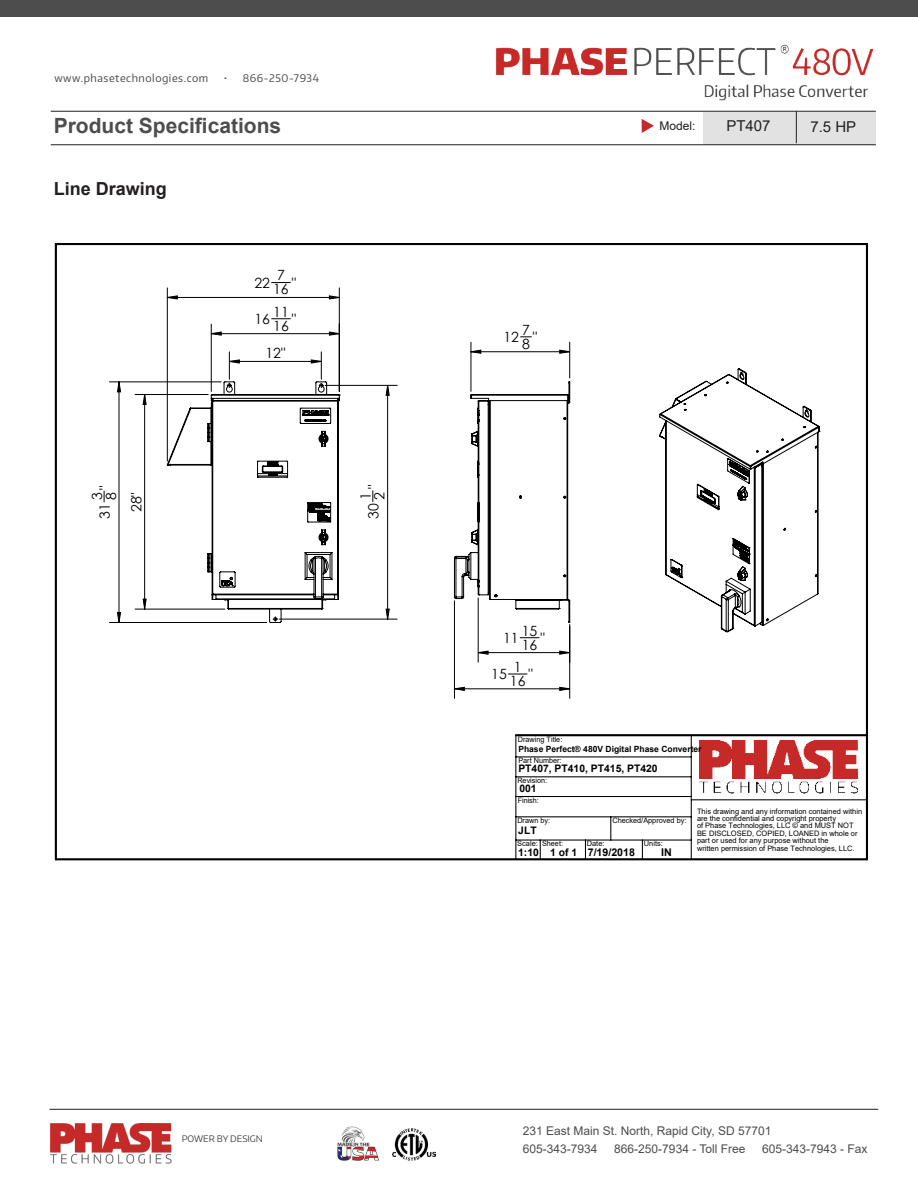
<style>
.page{position:relative;width:918px;height:1188px;background:#fff}
.page>*{position:absolute;margin:0;border:0;box-sizing:border-box;transform-origin:0 0}
.t1{font:700 21px "Arial";color:#4e4d4e}
.t2{font:700 18px "Arial";color:#231f20}
.t3{font:15px "Arial";color:#231f20}
.t4{font:14.1px/14px "Century Gothic";color:#000}
.t5{font:12px/17.7px "Arial";color:#4e4d4e}
.t6{font:12px "Arial";color:#231f20}
.t7{font:700 10.65px "Arial";color:#000}
.t8{font:10.5px "Encode Sans";letter-spacing:.05em;color:#4e4d4e}
.t9{font:700 10.35px/21.1px "Arial";color:#000}
.t10{font:9px "Encode Sans";color:#4e4d4e}
.t11{font:700 8.55px "Arial";color:#000}
.t12{font:7.5px/7.5px "Arial";color:#000}
.t13{font:7.5px "Arial";color:#000;scale:.96 1}
</style>
<div class="page">
<img style="left:493px;top:44px;width:383px;height:67px">
<hr style="left:51px;top:111px;width:825px;height:1px;background:#231f20">
<hr style="left:49px;top:1109px;width:829px;height:1px;background:#231f20">
<img style="left:51px;top:1123px;width:121px;height:41px">
<div style="left:703px;top:112px;width:173px;height:32px;background:#e2e2e3"></div>
<svg style="left:642px;top:119px;width:12px;height:14px"></svg>
<hr style="left:51px;top:144px;width:825px;height:1px;background:#231f20">
<div style="left:0;top:0;width:918px;height:16px;background:#4e4d4e"></div>
<img style="left:337px;top:1126px;width:42px;height:35px">
<img style="left:393px;top:1128px;width:43px;height:33px">
<hr style="left:796px;top:111px;width:1px;height:32px;background:#231f20">
<img style="left:699px;top:740px;width:159px;height:54px">
<hr style="left:454px;top:601px;width:1px;height:97px;background:#000">
<hr style="left:569px;top:626px;width:1px;height:72px;background:#000">
<hr style="left:211px;top:324px;width:1px;height:67px;background:#000">
<svg style="left:272px;top:282px;width:18px;height:1px"></svg>
<hr style="left:339px;top:288px;width:1px;height:103px;background:#000">
<hr style="left:167px;top:288px;width:1px;height:173px;background:#000">
<hr style="left:109px;top:622px;width:158px;height:1px;background:#000">
<hr style="left:109px;top:382px;width:112px;height:1px;background:#000">
<hr style="left:135px;top:394px;width:73px;height:1px;background:#000">
<hr style="left:135px;top:609px;width:90px;height:1px;background:#000">
<hr style="left:471px;top:342px;width:1px;height:49px;background:#000">
<hr style="left:569px;top:342px;width:1px;height:36px;background:#000">
<svg style="left:642px;top:841px;width:1px;height:17px"></svg>
<hr style="left:515px;top:735px;width:1px;height:124px;background:#000">
<hr style="left:691px;top:799px;width:176px;height:1px;background:#000">
<hr style="left:516px;top:756px;width:175px;height:1px;background:#000">
<hr style="left:516px;top:796px;width:175px;height:1px;background:#000">
<svg style="left:610px;top:817px;width:1px;height:23px"></svg>
<hr style="left:516px;top:840px;width:175px;height:1px;background:#000">
<hr style="left:516px;top:776px;width:175px;height:1px;background:#000">
<svg style="left:585px;top:841px;width:1px;height:17px"></svg>
<svg style="left:540px;top:841px;width:1px;height:17px"></svg>
<hr style="left:691px;top:735px;width:1px;height:124px;background:#000">
<hr style="left:516px;top:816px;width:175px;height:1px;background:#000">
<hr style="left:56px;top:858px;width:811px;height:2px;background:#000">
<hr style="left:56px;top:243px;width:811px;height:2px;background:#000">
<hr style="left:516px;top:734px;width:351px;height:2px;background:#000">
<hr style="left:866px;top:244px;width:2px;height:615px;background:#000">
<hr style="left:55px;top:244px;width:2px;height:615px;background:#000">
<svg style="left:340px;top:360px;width:230px;height:330px"></svg>
<svg style="left:167px;top:295px;width:173px;height:41px"></svg>
<svg style="left:117px;top:381px;width:4px;height:241px"></svg>
<svg style="left:143px;top:385px;width:246px;height:234px"></svg>
<svg style="left:470px;top:350px;width:100px;height:4px"></svg>
<svg style="left:166px;top:352px;width:174px;height:271px"></svg>
<svg style="left:454px;top:381px;width:117px;height:242px"></svg>
<svg style="left:659px;top:368px;width:161px;height:265px"></svg>
<h3 class="t8" style="left:54px;top:71px;width:155px">www.phasetechnologies.com</h3>
<h3 class="t8" style="left:224px;top:71px;width:97px">• 866-250-7934</h3>
<h1 class="t1" style="left:54px;top:111px;width:229px">Product Specifications</h1>
<h3 class="t6" style="left:660px;top:118px;width:38px">Model:</h3>
<p class="t3" style="left:726px;top:116px;width:46px">PT407</p>
<p class="t3" style="left:810px;top:116px;width:47px">7.5 HP</p>
<p class="t2" style="left:54px;top:175px;width:115px">Line Drawing</p>
<p class="t4" style="left:91px;top:500px;width:17px;line-height:10.8px;rotate:-90deg">3<br>8"</p>
<p class="t4" style="left:97px;top:519px;width:17px;rotate:-90deg">31</p>
<p class="t4" style="left:129px;top:512px;width:21px;rotate:-90deg">28"</p>
<p class="t4" style="left:254px;top:276px;width:17px">22</p>
<p class="t4" style="left:273px;top:268px;width:25px">7<br>16 "</p>
<p class="t4" style="left:254px;top:312px;width:17px">16</p>
<p class="t4" style="left:273px;top:304px;width:25px">11<br>16"</p>
<p class="t4" style="left:265px;top:346px;width:21px">12"</p>
<p class="t4" style="left:360px;top:500px;width:17px;line-height:10.8px;rotate:-90deg">1<br>2"</p>
<p class="t4" style="left:366px;top:519px;width:17px;rotate:-90deg">30</p>
<p class="t10" style="left:182px;top:1133px;width:83px">POWER BY DESIGN</p>
<p class="t4" style="left:503px;top:330px;width:17px">12</p>
<p class="t4" style="left:522px;top:324px;width:17px;line-height:10.8px">7<br>8"</p>
<p class="t4" style="left:503px;top:631px;width:17px">11</p>
<p class="t4" style="left:522px;top:623px;width:25px">15<br>16"</p>
<p class="t4" style="left:491px;top:667px;width:17px">15</p>
<p class="t4" style="left:510px;top:659px;width:25px">1<br>16 "</p>
<p class="t12" style="left:518px;top:735px;width:46px">Drawing Title:</p>
<p class="t11" style="left:518px;top:743px;width:185px">Phase Perfect® 480V Digital Phase Converter</p>
<p class="t12" style="left:518px;top:757px;width:45px">Part Number:</p>
<p class="t9" style="left:518px;top:758px;width:141px">PT407, PT410, PT415, PT420</p>
<p class="t12" style="left:517px;top:776px;width:31px">Revision:</p>
<p class="t12" style="left:517px;top:817px;width:34px">Drawn by:</p>
<p class="t12" style="left:697px;top:807px;width:167px">This drawing and any information contained within are the confidential and copyright property<br>of Phase Technologies, LLC © and MUST NOT BE DISCLOSED, COPIED, LOANED in whole or part or used for any purpose without the<br>written permission of Phase Technologies, LLC.</p>
<p class="t9" style="left:519px;top:778px;width:19px">001</p>
<p class="t9" style="left:518px;top:820px;width:22px">JLT<br>1:10</p>
<p class="t13" style="left:518px;top:795px;width:24px">Finish:</p>
<p class="t12" style="left:612px;top:817px;width:76px">Checked/Approved by:</p>
<p class="t12" style="left:542px;top:840px;width:23px">Sheet:</p>
<p class="t9" style="left:550px;top:841px;width:29px">1 of 1</p>
<p class="t12" style="left:517px;top:840px;width:22px">Scale:</p>
<p class="t12" style="left:587px;top:840px;width:19px">Date:</p>
<p class="t12" style="left:644px;top:840px;width:21px">Units:</p>
<p class="t7" style="left:588px;top:845px;width:49px">7/19/2018</p>
<p class="t7" style="left:661px;top:845px;width:12px">IN</p>
<h3 class="t5" style="left:523px;top:1122px;width:250px">231 East Main St. North, Rapid City, SD 57701<br>605-343-7934</h3>
<h3 class="t5" style="left:614px;top:1140px;width:133px">866-250-7934 - Toll Free</h3>
<h3 class="t5" style="left:762px;top:1140px;width:107px">605-343-7943 - Fax</h3>
</div>
